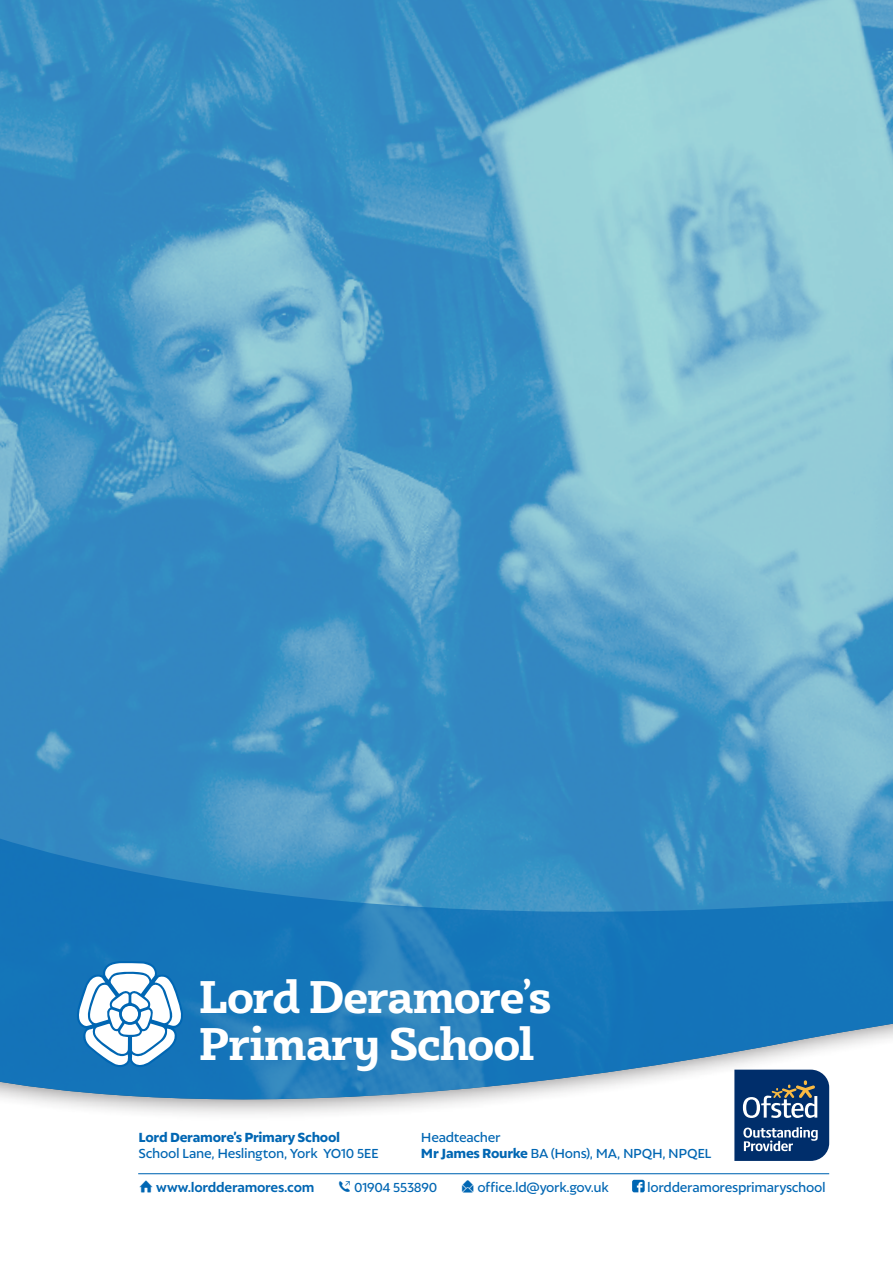
<style>
.page{position:relative;width:893px;height:1263px;background:#fff}
.page>*{position:absolute;margin:0;border:0;box-sizing:border-box;transform-origin:0 0}
.t1{font:700 47.25px/47.2px "Sybilla Pro";letter-spacing:-.045em;color:#fff}
.t2{font:500 14.25px/16.5px "Autor";letter-spacing:-.025em;color:#0066b3}
.t3{font:800 14.25px "Autor";letter-spacing:-.02em;color:#0066b3}
.t4{font:700 14.25px "Autor";letter-spacing:-.02em;color:#0066b3}
.s1{font-weight:800}
</style>
<div class="page">
<img style="left:0;top:0;width:893px;height:808px">
<svg style="left:0;top:808px;width:893px;height:181px;background:#2a84bf"></svg>
<svg style="left:77px;top:961px;width:106px;height:28px"></svg>
<div style="left:0;top:989px;width:893px;height:274px;background:#231f20;opacity:.5"></div>
<svg style="left:734px;top:1069px;width:95px;height:92px;background:#305482"></svg>
<svg style="left:632px;top:1180px;width:13px;height:12px"></svg>
<hr style="left:138px;top:1173px;width:691px;height:1px;background:#0066b3">
<svg style="left:140px;top:1180px;width:12px;height:12px"></svg>
<svg style="left:462px;top:1180px;width:11px;height:12px"></svg>
<h1 class="t1" style="left:199px;top:971px;width:355px">Lord Deramore’s<br>Primary School</h1>
<p class="t3" style="left:139px;top:1128px;width:203px">Lord Deramore’s Primary School</p>
<p class="t2" style="left:139px;top:1145px;width:242px">School Lane, Heslington, York YO10 5EE</p>
<p class="t4" style="left:156px;top:1179px;width:160px">www.lordderamores.com</p>
<p class="t2" style="left:338px;top:1179px;width:101px">▼ 01904 553890</p>
<p class="t2" style="left:477px;top:1179px;width:133px">office.ld@york.gov.uk</p>
<p class="t2" style="left:647px;top:1179px;width:180px">lordderamoresprimaryschool</p>
<p class="t2" style="left:421px;top:1128px;width:292px">Headteacher<br><span class="s1">Mr James Rourke</span> BA (Hons), MA, NPQH, NPQEL</p>
</div>
